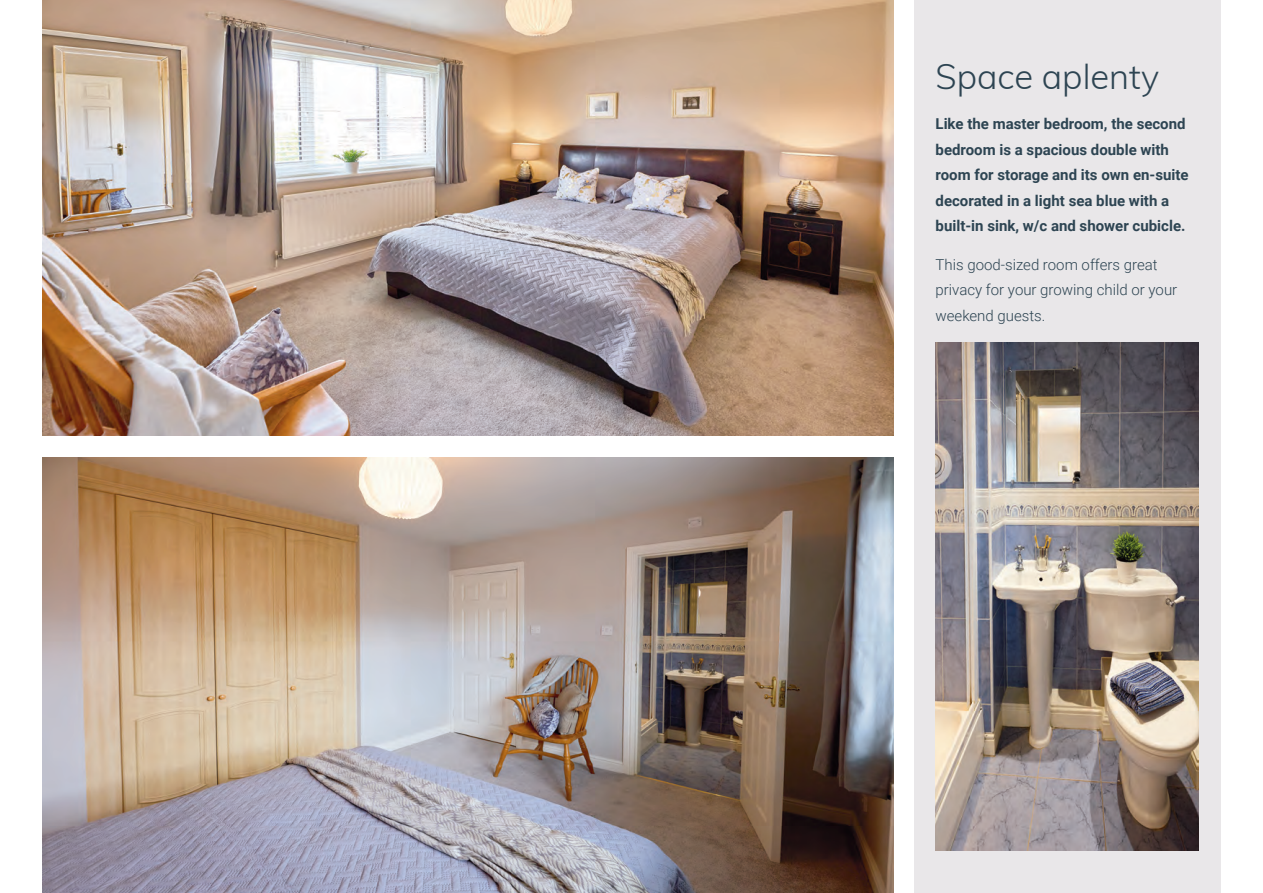
<style>
.page{position:relative;width:1263px;height:893px;background:#fff}
.page>*{position:absolute;margin:0;border:0;box-sizing:border-box;transform-origin:0 0}
.t1{font:300 34.5px "Muli";color:#2d4452}
.t2{font:700 15px/25.5px "Roboto";color:#2d4452}
.t3{font:300 15px/25.5px "Roboto";color:#2d4452}
</style>
<div class="page">
<hr style="left:0;top:0;width:1px;height:893px;background:#d3a291">
<div style="left:914px;top:0;width:306px;height:893px;background:#e9e7e9"></div>
<img style="left:43px;top:0;width:850px;height:436px">
<img style="left:935px;top:342px;width:263px;height:508px">
<img style="left:43px;top:457px;width:850px;height:436px">
<p class="t1" style="left:935px;top:51px;width:225px">Space aplenty</p>
<p class="t2" style="left:935px;top:111px;width:255px">Like the master bedroom, the second bedroom is a spacious double with room for storage and its own en-suite decorated in a light sea blue with a built-in sink, w/c and shower cubicle.</p>
<p class="t3" style="left:935px;top:251px;width:243px">This good-sized room offers great privacy for your growing child or your weekend guests.</p>
</div>
